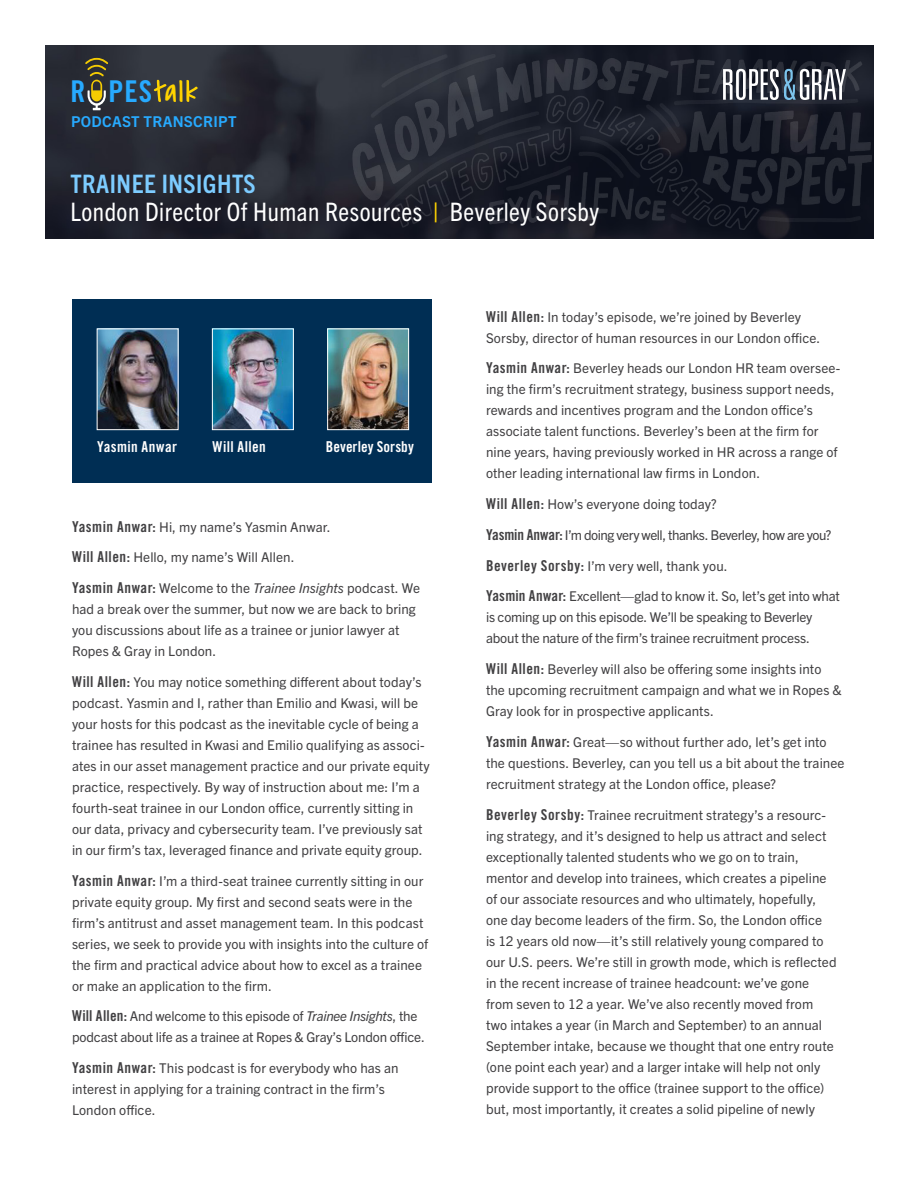
<style>
.page{position:relative;width:918px;height:1188px;background:#fff}
.page>*{position:absolute;margin:0;border:0;box-sizing:border-box;transform-origin:0 0}
.t1{font:30px "Trade Gothic LT Pro Bd Cn 20";color:#27aaff}
.RECRUIT_MAST_HEADLIN{font:condensed 25.5px "Trade Gothic Next LT Pro";letter-spacing:.02em;color:#fff}
.RECRUIT_MAST_HEADLIN-2{font:700 condensed 25.5px "Trade Gothic Next LT Pro";letter-spacing:.02em;color:#7dccff}
.RECRUIT_SIDEBAR_BOX{font:15px "Trade Gothic LT Pro Bd Cn 20";letter-spacing:.025em;color:#fff}
.RECRUIT_MAST_HEADLIN-3{font:700 15px "Trade Gothic Next LT Pro";letter-spacing:.02em;color:#27aaff}
.RECRUIT_SIDEBAR_BOX-2{font:15px "Trade Gothic LT Pro Bd Cn 20";letter-spacing:.005em;color:#fff}
.RECRUIT_BODY{font:13.5px/21px "Trade Gothic Next LT Pro";letter-spacing:.005em;color:#414042}
.RECRUIT_BODY-2{font:13.5px/21px "Trade Gothic Next LT Pro";letter-spacing:-.015em;color:#414042}
.RECRUIT_BODY-3{font:13.5px "Trade Gothic Next LT Pro";letter-spacing:-.035em;color:#414042}
.s1{font-family:"Covered By Your Grace";font-size:31.35px;color:#ffd400}
.s2{font-weight:700;color:#ffd400}
.s3{font-family:"Trade Gothic LT Pro Bd Cn 20";font-size:15px}
.s4{font-style:italic}
</style>
<div class="page">
<div style="left:72px;top:299px;width:360px;height:184px;background:#002e54"></div>
<img style="left:214px;top:330px;width:78px;height:98px">
<div style="left:212px;top:328px;width:82px;height:102px;border:1px solid #fff"></div>
<img style="left:329px;top:330px;width:78px;height:98px">
<div style="left:327px;top:328px;width:82px;height:102px;border:1px solid #fff"></div>
<img style="left:99px;top:330px;width:77px;height:98px">
<div style="left:97px;top:328px;width:81px;height:102px;border:1px solid #fff"></div>
<img style="left:45px;top:45px;width:828px;height:193px">
<svg style="left:154px;top:80px;width:12px;height:22px"></svg>
<svg style="left:84px;top:57px;width:25px;height:53px"></svg>
<svg style="left:186px;top:80px;width:12px;height:22px"></svg>
<svg style="left:723px;top:69px;width:123px;height:31px"></svg>
<p class="t1" style="left:70px;top:73px;width:114px">R PES <span class="s1">al</span></p>
<p class="RECRUIT_MAST_HEADLIN-3" style="left:71px;top:111px;width:167px">PODCAST TRANSCRIPT</p>
<p class="RECRUIT_MAST_HEADLIN-2" style="left:70px;top:166px;width:187px">TRAINEE INSIGHTS</p>
<p class="RECRUIT_MAST_HEADLIN" style="left:70px;top:195px;width:530px">London Director Of Human Resources <span class="s2">|</span> Beverley Sorsby</p>
<p class="RECRUIT_SIDEBAR_BOX" style="left:97px;top:438px;width:81px">Yasmin Anwar</p>
<p class="RECRUIT_SIDEBAR_BOX-2" style="left:326px;top:438px;width:90px">Beverley Sorsby</p>
<p class="RECRUIT_SIDEBAR_BOX" style="left:212px;top:438px;width:55px">Will Allen</p>
<p class="RECRUIT_BODY" style="left:72px;top:515px;width:260px"><span class="s3">Yasmin Anwar:</span> Hi, my name’s Yasmin Anwar.</p>
<p class="RECRUIT_BODY" style="left:72px;top:546px;width:224px"><span class="s3">Will Allen:</span> Hello, my name’s Will Allen.</p>
<p class="RECRUIT_BODY" style="left:72px;top:577px;width:350px"><span class="s3">Yasmin Anwar:</span> Welcome to the <span class="s4">Trainee Insights</span> podcast. We had a break over the summer, but now we are back to bring you discussions about life as a trainee or junior lawyer at Ropes &amp; Gray in London.</p>
<p class="RECRUIT_BODY" style="left:72px;top:671px;width:359px"><span class="s3">Will Allen:</span> You may notice something different about today’s podcast. Yasmin and I, rather than Emilio and Kwasi, will be your hosts for this podcast as the inevitable cycle of being a trainee has resulted in Kwasi and Emilio qualifying as associ&shy;ates in our asset management practice and our private equity practice, respectively. By way of instruction about me: I’m a fourth-seat trainee in our London office, currently sitting in our data, privacy and cybersecurity team. I’ve previously sat in our firm’s tax, leveraged finance and private equity group.</p>
<p class="RECRUIT_BODY" style="left:72px;top:869px;width:358px"><span class="s3">Yasmin Anwar:</span> I’m a third-seat trainee currently sitting in our private equity group. My first and second seats were in the firm’s antitrust and asset management team. In this podcast series, we seek to provide you with insights into the culture of the firm and practical advice about how to excel as a trainee or make an application to the firm.</p>
<p class="RECRUIT_BODY-2" style="left:72px;top:1005px;width:354px"><span class="s3">Will Allen:</span> And welcome to this episode of <span class="s4">Trainee Insights</span>, the podcast about life as a trainee at Ropes &amp; Gray’s London office.</p>
<p class="RECRUIT_BODY" style="left:72px;top:1057px;width:328px"><span class="s3">Yasmin Anwar:</span> This podcast is for everybody who has an interest in applying for a training contract in the firm’s<br>London office.</p>
<p class="RECRUIT_BODY" style="left:486px;top:305px;width:336px"><span class="s3">Will Allen:</span> In today’s episode, we’re joined by Beverley<br>Sorsby, director of human resources in our London office.</p>
<p class="RECRUIT_BODY" style="left:486px;top:357px;width:356px"><span class="s3">Yasmin Anwar:</span> Beverley heads our London HR team oversee&shy;ing the firm’s recruitment strategy, business support needs, rewards and incentives program and the London office’s associate talent functions. Beverley’s been at the firm for nine years, having previously worked in HR across a range of other leading international law firms in London.</p>
<p class="RECRUIT_BODY" style="left:486px;top:493px;width:232px"><span class="s3">Will Allen:</span> How’s everyone doing today?</p>
<p class="RECRUIT_BODY-3" style="left:486px;top:526px;width:347px"><span class="s3">Yasmin Anwar:</span> I’m doing very well, thanks. Beverley, how are you?</p>
<p class="RECRUIT_BODY" style="left:486px;top:554px;width:243px"><span class="s3">Beverley Sorsby:</span> I’m very well, thank you.</p>
<p class="RECRUIT_BODY-2" style="left:486px;top:585px;width:355px"><span class="s3">Yasmin Anwar:</span> Excellent—glad to know it. So, let’s get into what is coming up on this episode. We’ll be speaking to Beverley about the nature of the firm’s trainee recruitment process.</p>
<p class="RECRUIT_BODY" style="left:486px;top:658px;width:357px"><span class="s3">Will Allen:</span> Beverley will also be offering some insights into the upcoming recruitment campaign and what we in Ropes &amp;<br>Gray look for in prospective applicants.</p>
<p class="RECRUIT_BODY" style="left:486px;top:731px;width:360px"><span class="s3">Yasmin Anwar:</span> Great—so without further ado, let’s get into the questions. Beverley, can you tell us a bit about the trainee recruitment strategy at the London office, please?</p>
<p class="RECRUIT_BODY" style="left:486px;top:803px;width:352px"><span class="s3">Beverley Sorsby:</span> Trainee recruitment strategy’s a resourc&shy;ing strategy, and it’s designed to help us attract and select exceptionally talented students who we go on to train, mentor and develop into trainees, which creates a pipeline of our associate resources and who ultimately, hopefully, one day become leaders of the firm. So, the London office<br>is 12 years old now—it’s still relatively young compared to our U.S. peers. We’re still in growth mode, which is reflected in the recent increase of trainee headcount: we’ve gone from seven to 12 a year. We’ve also recently moved from two intakes a year (in March and September) to an annual September intake, because we thought that one entry route (one point each year) and a larger intake will help not only provide support to the office (trainee support to the office) but, most importantly, it creates a solid pipeline of newly</p>
</div>
